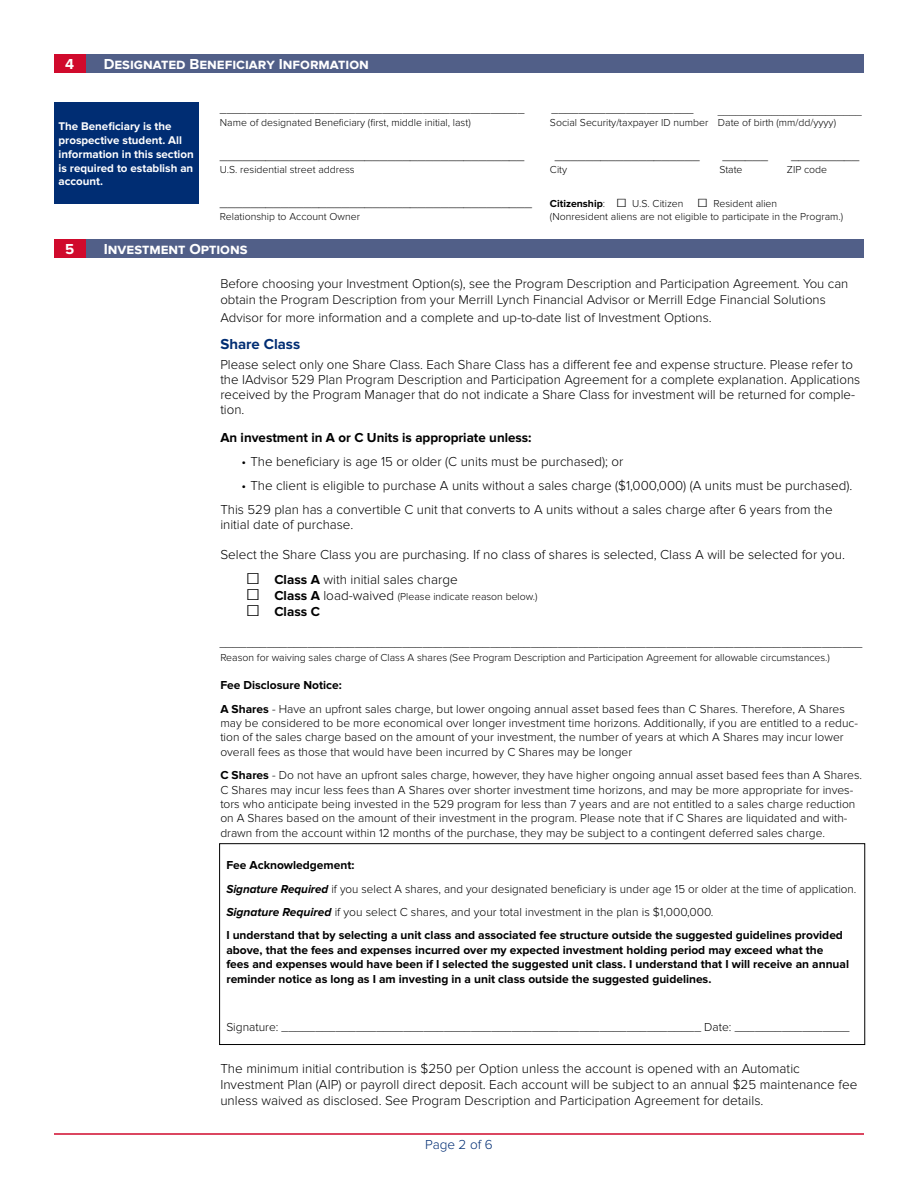
<style>
.page{position:relative;width:918px;height:1188px;background:#fff}
.page>*{position:absolute;margin:0;border:0;box-sizing:border-box;transform-origin:0 0}
.t1{font:700 15px "Proxima Nova";color:#fff}
.t2{font:700 15px "Proxima Nova";color:#002d73}
.t3{font:300 13.5px/15px "Proxima Nova";color:#000}
.t4{font:700 13.5px "Proxima Nova";color:#000}
.t5{font:300 13.5px "Proxima Nova";color:#002d73}
.t6{font:300 13.2px/15.9px "Proxima Nova";color:#000}
.t7{font:300 12px/14.4px "Proxima Nova";color:#000}
.t8{font:700 12px/14.4px "Proxima Nova";color:#000}
.t9{font:italic 300 12px "Proxima Nova";color:#000}
.t10{font:12px "Times New Roman";color:#000}
.t11{font:700 11.55px/13.8px "Proxima Nova";color:#fff}
.t12{font:300 10.5px "Proxima Nova";color:#000}
.s1{font-weight:700}
.s2{font-family:"Times New Roman";font-weight:400;font-size:18px}
.s3{font-family:"Times New Roman";font-weight:400;font-size:24px}
.s4{font-weight:700;font-size:13.5px}
.s5{font-size:13.5px}
.s6{font-weight:700;font-style:italic}
</style>
<div class="page">
<hr style="left:54px;top:1133px;width:810px;height:2px;background:#d00a2c">
<div style="left:86px;top:239px;width:778px;height:19px;background:#515f88"></div>
<div style="left:54px;top:239px;width:32px;height:19px;background:#d00a2c"></div>
<div style="left:86px;top:54px;width:778px;height:18px;background:#515f88"></div>
<div style="left:54px;top:54px;width:32px;height:18px;background:#d00a2c"></div>
<div style="left:54px;top:102px;width:144px;height:102px;background:#002d73"></div>
<div style="left:219px;top:843px;width:646px;height:202px;border:1px solid #000"></div>
<p class="t1" style="left:65px;top:55px;width:10px">4</p>
<p class="t1" style="left:104px;top:55px;width:267px">Designated Beneficiary Information</p>
<p class="t7" style="left:220px;top:102px;width:306px">_____________________________________________</p>
<p class="t7" style="left:552px;top:102px;width:144px">_____________________</p>
<p class="t10" style="left:718px;top:101px;width:146px">________________________</p>
<p class="t11" style="left:58px;top:119px;width:137px">The Beneficiary is the prospective student. All information in this section is required to establish an account.</p>
<p class="t12" style="left:220px;top:116px;width:252px">Name of designated Beneficiary (first, middle initial, last)</p>
<p class="t12" style="left:550px;top:116px;width:288px">Social Security/taxpayer ID number Date of birth (mm/dd/yyyy)</p>
<p class="t3" style="left:220px;top:148px;width:306px">________________________________________</p>
<p class="t3" style="left:555px;top:148px;width:146px">___________________</p>
<p class="t3" style="left:722px;top:148px;width:47px">______</p>
<p class="t3" style="left:791px;top:148px;width:70px">_________</p>
<p class="t12" style="left:220px;top:163px;width:136px">U.S. residential street address</p>
<p class="t12" style="left:550px;top:163px;width:19px">City</p>
<p class="t12" style="left:719px;top:163px;width:25px">State</p>
<p class="t12" style="left:787px;top:163px;width:42px">ZIP code</p>
<p class="t3" style="left:220px;top:195px;width:314px">_________________________________________</p>
<p class="t12" style="left:550px;top:197px;width:229px"><span class="s1">Citizenship</span>: <span class="s2">□</span> U.S. Citizen <span class="s2">□</span> Resident alien</p>
<p class="t12" style="left:220px;top:210px;width:142px">Relationship to Account Owner</p>
<p class="t12" style="left:550px;top:210px;width:295px">(Nonresident aliens are not eligible to participate in the Program.)</p>
<p class="t1" style="left:65px;top:241px;width:11px">5</p>
<p class="t1" style="left:104px;top:241px;width:145px">Investment Options</p>
<p class="t6" style="left:220px;top:276px;width:629px">Before choosing your Investment Option(s), see the Program Description and Participation Agreement. You can obtain the Program Description from your Merrill Lynch Financial Advisor or Merrill Edge Financial Solutions</p>
<p class="t6" style="left:220px;top:310px;width:493px">Advisor for more information and a complete and up-to-date list of Investment Options.</p>
<p class="t2" style="left:220px;top:335px;width:81px">Share Class</p>
<p class="t3" style="left:220px;top:357px;width:641px">Please select only one Share Class. Each Share Class has a different fee and expense structure. Please refer to the IAdvisor 529 Plan Program Description and Participation Agreement for a complete explanation. Applications received by the Program Manager that do not indicate a Share Class for investment will be returned for comple&shy;tion.</p>
<p class="t4" style="left:220px;top:430px;width:313px">An investment in A or C Units is appropriate unless:</p>
<p class="t3" style="left:241px;top:454px;width:384px">• The beneficiary is age 15 or older (C units must be purchased); or</p>
<p class="t3" style="left:220px;top:474px;width:633px;line-height:24px;text-indent:21px">• The client is eligible to purchase A units without a sales charge ($1,000,000) (A units must be purchased).<br>This 529 plan has a convertible C unit that converts to A units without a sales charge after 6 years from the</p>
<p class="t3" style="left:220px;top:510px;width:626px;line-height:29.7px">initial date of purchase.<br>Select the Share Class you are purchasing. If no class of shares is selected, Class A will be selected for you.</p>
<p class="t3" style="left:246px;top:572px;width:213px"><span class="s3">□</span> <span class="s1">Class A</span> with initial sales charge</p>
<p class="t12" style="left:246px;top:591px;width:293px"><span class="s3">□</span> <span class="s4">Class A</span> <span class="s5">load-waived</span> (Please indicate reason below.)</p>
<p class="t4" style="left:246px;top:604px;width:76px"><span class="s3">□</span> Class C</p>
<p class="t9" style="left:220px;top:636px;width:644px">_______________________________________________________________________________________________</p>
<p class="t12" style="left:220px;top:652px;width:611px">Reason for waiving sales charge of Class A shares (See Program Description and Participation Agreement for allowable circumstances.)</p>
<p class="t7" style="left:220px;top:674px;width:626px;line-height:23.4px"><span class="s1">Fee Disclosure Notice:<br>A Shares</span> - Have an upfront sales charge, but lower ongoing annual asset based fees than C Shares. Therefore, A Shares</p>
<p class="t7" style="left:220px;top:716px;width:639px">may be considered to be more economical over longer investment time horizons. Additionally, if you are entitled to a reduc&shy;tion of the sales charge based on the amount of your investment, the number of years at which A Shares may incur lower overall fees as those that would have been incurred by C Shares may be longer</p>
<p class="t7" style="left:220px;top:768px;width:643px"><span class="s1">C Shares</span> - Do not have an upfront sales charge, however, they have higher ongoing annual asset based fees than A Shares.<br>C Shares may incur less fees than A Shares over shorter investment time horizons, and may be more appropriate for inves&shy;tors who anticipate being invested in the 529 program for less than 7 years and are not entitled to a sales charge reduction on A Shares based on the amount of their investment in the program. Please note that if C Shares are liquidated and with&shy;drawn from the account within 12 months of the purchase, they may be subject to a contingent deferred sales charge.</p>
<p class="t7" style="left:226px;top:854px;width:632px;line-height:23.4px"><span class="s1">Fee Acknowledgement:<br></span><span class="s6">Signature Required</span> if you select A shares, and your designated beneficiary is under age 15 or older at the time of application.<br><span class="s6">Signature Required</span> if you select C shares, and your total investment in the plan is $1,000,000.<br><span class="s1">I understand that by selecting a unit class and associated fee structure outside the suggested guidelines provided</span></p>
<p class="t8" style="left:226px;top:943px;width:624px">above, that the fees and expenses incurred over my expected investment holding period may exceed what the fees and expenses would have been if I selected the suggested unit class. I understand that I will receive an annual reminder notice as long as I am investing in a unit class outside the suggested guidelines.</p>
<p class="t7" style="left:226px;top:1020px;width:625px">Signature: ______________________________________________________________ Date: _________________</p>
<p class="t3" style="left:220px;top:1060px;width:638px;line-height:16.2px">The minimum initial contribution is $250 per Option unless the account is opened with an Automatic<br>Investment Plan (AIP) or payroll direct deposit. Each account will be subject to an annual $25 maintenance fee unless waived as disclosed. See Program Description and Participation Agreement for details.</p>
<p class="t5" style="left:425px;top:1137px;width:69px">Page 2 of 6</p>
</div>
